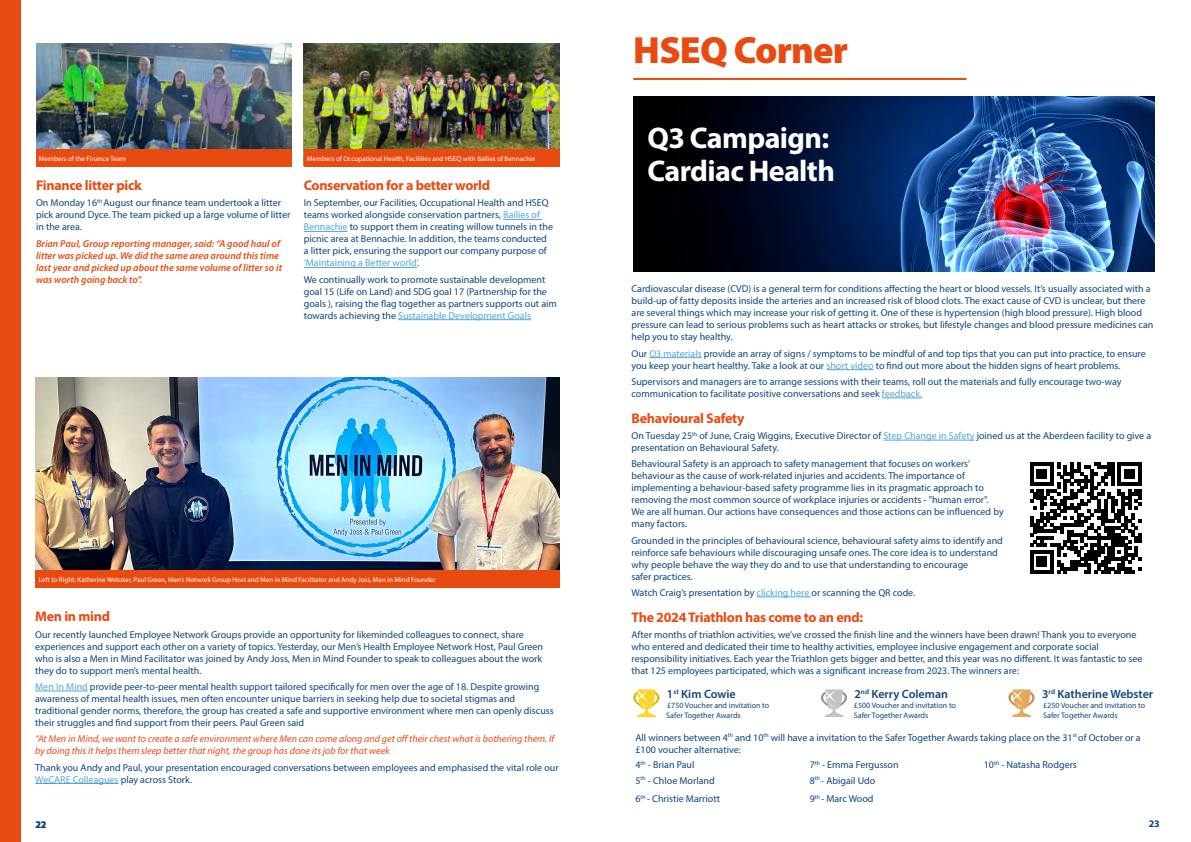
<style>
.page{position:relative;width:1191px;height:842px;background:#fff}
.page>*{position:absolute;margin:0;border:0;box-sizing:border-box;transform-origin:0 0}
.t1{font:900 38px "Myriad Pro";letter-spacing:-.02em;color:#e84b12}
.t2{font:700 30px/33px "Myriad Pro";letter-spacing:-.02em;color:#fff}
.t3{font:700 14px "Myriad Pro";letter-spacing:-.02em;color:#e84b12}
.t4{font:600 12px "Myriad Pro";color:#0e457e}
.t5{font:10px/12px "Myriad Pro";color:#0e457e}
.t6{font:italic 10px/12px "Myriad Pro";color:#e84b12}
.t7{font:italic 600 10px/12px "Myriad Pro";color:#e84b12}
.t8{font:700 10px "Myriad Pro";color:#0e457e}
.t9{font:8px/10px "Myriad Pro";color:#0e457e}
.t10{font:7px "Myriad Pro";color:#fff}
.s1{color:#50a6da}
</style>
<div class="page">
<img style="left:633px;top:96px;width:522px;height:176px">
<hr style="left:35px;top:691px;width:53px;height:1px;background:#50a6da">
<hr style="left:35px;top:783px;width:84px;height:1px;background:#50a6da">
<img style="left:36px;top:377px;width:523px;height:194px">
<div style="left:36px;top:571px;width:524px;height:17px;background:#e84b12"></div>
<div style="left:0;top:0;width:21px;height:842px;background:#e84b12"></div>
<hr style="left:649px;top:357px;width:52px;height:1px;background:#50a6da">
<hr style="left:826px;top:369px;width:47px;height:1px;background:#50a6da">
<hr style="left:882px;top:398px;width:40px;height:1px;background:#50a6da">
<hr style="left:883px;top:440px;width:91px;height:1px;background:#50a6da">
<hr style="left:756px;top:597px;width:55px;height:1px;background:#50a6da">
<hr style="left:633px;top:78px;width:333px;height:2px;background:#e84b12">
<svg style="left:1030px;top:462px;width:111px;height:112px"></svg>
<img style="left:36px;top:44px;width:256px;height:106px">
<div style="left:36px;top:150px;width:256px;height:17px;background:#e84b12"></div>
<svg style="left:633px;top:689px;width:27px;height:28px"></svg>
<svg style="left:820px;top:689px;width:27px;height:28px"></svg>
<svg style="left:1008px;top:689px;width:27px;height:28px"></svg>
<hr style="left:503px;top:219px;width:39px;height:1px;background:#50a6da">
<hr style="left:304px;top:231px;width:43px;height:1px;background:#50a6da">
<hr style="left:304px;top:267px;width:113px;height:1px;background:#50a6da">
<hr style="left:398px;top:319px;width:133px;height:1px;background:#50a6da">
<img style="left:304px;top:44px;width:255px;height:106px">
<div style="left:304px;top:150px;width:256px;height:17px;background:#e84b12"></div>
<p class="t10" style="left:39px;top:154px;width:89px">Members of the Finance Team</p>
<h3 class="t3" style="left:36px;top:176px;width:107px">Finance litter pick</h3>
<p class="t5" style="left:36px;top:197px;width:256px">On Monday 16<sup>th</sup> August our finance team undertook a litter pick around Dyce. The team picked up a large volume of litter in the area.</p>
<p class="t7" style="left:36px;top:237px;width:247px">Brian Paul, Group reporting manager, said: “A good haul of litter was picked up. We did the same area around this time last year and picked up about the same volume of litter so it was worth going back to”.</p>
<p class="t10" style="left:307px;top:154px;width:230px">Members of Occupational Health, Facilities and HSEQ with Ballies of Bennachie</p>
<h3 class="t3" style="left:304px;top:176px;width:188px">Conservation for a better world</h3>
<p class="t5" style="left:304px;top:197px;width:251px">In September, our Facilities, Occupational Health and HSEQ teams worked alongside conservation partners, <span class="s1">Bailies of Bennachie</span> to support them in creating willow tunnels in the picnic area at Bennachie. In addition, the teams conducted a litter pick, ensuring the support our company purpose of <span class="s1">‘Maintaining a Better world’</span>.</p>
<p class="t5" style="left:304px;top:273px;width:254px">We continually work to promote sustainable development goal 15 (Life on Land) and SDG goal 17 (Partnership for the goals ), raising the flag together as partners supports out aim towards achieving the <span class="s1">Sustainable Development Goals</span></p>
<p class="t10" style="left:39px;top:575px;width:398px">Left to Right: Katherine Webster, Paul Green, Men’s Network Group Host and Men in Mind Facilitator and Andy Joss, Men in Mind Founder</p>
<h3 class="t3" style="left:35px;top:608px;width:76px">Men in mind</h3>
<p class="t5" style="left:35px;top:628px;width:509px">Our recently launched Employee Network Groups provide an opportunity for likeminded colleagues to connect, share experiences and support each other on a variety of topics. Yesterday, our Men’s Health Employee Network Host, Paul Green who is also a Men in Mind Facilitator was joined by Andy Joss, Men in Mind Founder to speak to colleagues about the work they do to support men’s mental health.</p>
<p class="t5" style="left:35px;top:680px;width:520px"><span class="s1">Men In Mind</span> provide peer-to-peer mental health support tailored specifically for men over the age of 18. Despite growing awareness of mental health issues, men often encounter unique barriers in seeking help due to societal stigmas and traditional gender norms, therefore, the group has created a safe and supportive environment where men can openly discuss their struggles and find support from their peers. Paul Green said</p>
<p class="t6" style="left:35px;top:733px;width:521px">“At Men in Mind, we want to create a safe environment where Men can come along and get off their chest what is bothering them. If by doing this it helps them sleep better that night, the group has done its job for that week</p>
<p class="t5" style="left:35px;top:761px;width:525px">Thank you Andy and Paul, your presentation encouraged conversations between employees and emphasised the vital role our<br><span class="s1">WeCARE Colleagues</span> play across Stork.</p>
<p class="t8" style="left:35px;top:818px;width:13px">22</p>
<h1 class="t1" style="left:633px;top:25px;width:216px">HSEQ Corner</h1>
<h2 class="t2" style="left:647px;top:121px;width:189px">Q3 Campaign:<br>Cardiac Health</h2>
<p class="t5" style="left:631px;top:283px;width:523px">Cardiovascular disease (CVD) is a general term for conditions affecting the heart or blood vessels. It’s usually associated with a build-up of fatty deposits inside the arteries and an increased risk of blood clots. The exact cause of CVD is unclear, but there are several things which may increase your risk of getting it. One of these is hypertension (high blood pressure). High blood pressure can lead to serious problems such as heart attacks or strokes, but lifestyle changes and blood pressure medicines can help you to stay healthy.</p>
<p class="t5" style="left:631px;top:347px;width:516px">Our <span class="s1">Q3 materials</span> provide an array of signs / symptoms to be mindful of and top tips that you can put into practice, to ensure you keep your heart healthy. Take a look at our <span class="s1">short video</span> to find out more about the hidden signs of heart problems.</p>
<p class="t5" style="left:631px;top:375px;width:491px">Supervisors and managers are to arrange sessions with their teams, roll out the materials and fully encourage two-way communication to facilitate positive conversations and seek <span class="s1">feedback.</span></p>
<h3 class="t3" style="left:631px;top:409px;width:114px">Behavioural Safety</h3>
<p class="t5" style="left:631px;top:430px;width:521px">On Tuesday 25<sup>th</sup> of June, Craig Wiggins, Executive Director of <span class="s1">Step Change in Safety</span> joined us at the Aberdeen facility to give a presentation on Behavioural Safety.</p>
<p class="t5" style="left:631px;top:458px;width:374px">Behavioural Safety is an approach to safety management that focuses on workers’ behaviour as the cause of work-related injuries and accidents. The importance of implementing a behaviour-based safety programme lies in its pragmatic approach to removing the most common source of workplace injuries or accidents - "human error".<br>We are all human. Our actions have consequences and those actions can be influenced by many factors.</p>
<p class="t5" style="left:631px;top:534px;width:373px">Grounded in the principles of behavioural science, behavioural safety aims to identify and reinforce safe behaviours while discouraging unsafe ones. The core idea is to understand why people behave the way they do and to use that understanding to encourage<br>safer practices.</p>
<p class="t5" style="left:631px;top:586px;width:285px">Watch Craig’s presentation by <span class="s1">clicking here</span> or scanning the QR code.</p>
<h3 class="t3" style="left:631px;top:608px;width:233px">The 2024 Triathlon has come to an end:</h3>
<p class="t5" style="left:631px;top:628px;width:512px">After months of triathlon activities, we’ve crossed the finish line and the winners have been drawn! Thank you to everyone who entered and dedicated their time to healthy activities, employee inclusive engagement and corporate social responsibility initiatives. Each year the Triathlon gets bigger and better, and this year was no different. It was fantastic to see that 125 employees participated, which was a significant increase from 2023. The winners are:</p>
<p class="t4" style="left:1042px;top:686px;width:113px">3<sup>rd</sup> Katherine Webster</p>
<p class="t9" style="left:1043px;top:700px;width:104px">£250 Voucher and invitation to<br>Safer Together Awards</p>
<p class="t5" style="left:635px;top:731px;width:507px">All winners between 4<sup>th</sup> and 10<sup>th</sup> will have a invitation to the Safer Together Awards taking place on the 31<sup>st</sup> of October or a £100 voucher alternative:</p>
<p class="t5" style="left:635px;top:759px;width:60px">4<sup>th</sup> - Brian Paul</p>
<p class="t5" style="left:809px;top:759px;width:90px">7<sup>th</sup> - Emma Fergusson</p>
<p class="t5" style="left:983px;top:759px;width:95px">10<sup>th</sup> - Natasha Rodgers</p>
<p class="t5" style="left:635px;top:774px;width:81px">5<sup>th</sup> - Chloe Morland</p>
<p class="t5" style="left:809px;top:774px;width:67px">8<sup>th</sup> - Abigail Udo</p>
<p class="t5" style="left:635px;top:793px;width:86px">6<sup>th</sup> - Christie Marriott</p>
<p class="t5" style="left:809px;top:793px;width:65px">9<sup>th</sup> - Marc Wood</p>
<p class="t4" style="left:854px;top:686px;width:95px">2<sup>nd</sup> Kerry Coleman</p>
<p class="t9" style="left:854px;top:700px;width:104px">£500 Voucher and invitation to<br>Safer Together Awards</p>
<p class="t4" style="left:667px;top:686px;width:70px">1<sup>st</sup> Kim Cowie</p>
<p class="t9" style="left:666px;top:700px;width:104px">£750 Voucher and invitation to<br>Safer Together Awards</p>
<p class="t8" style="left:1148px;top:817px;width:13px">23</p>
</div>
